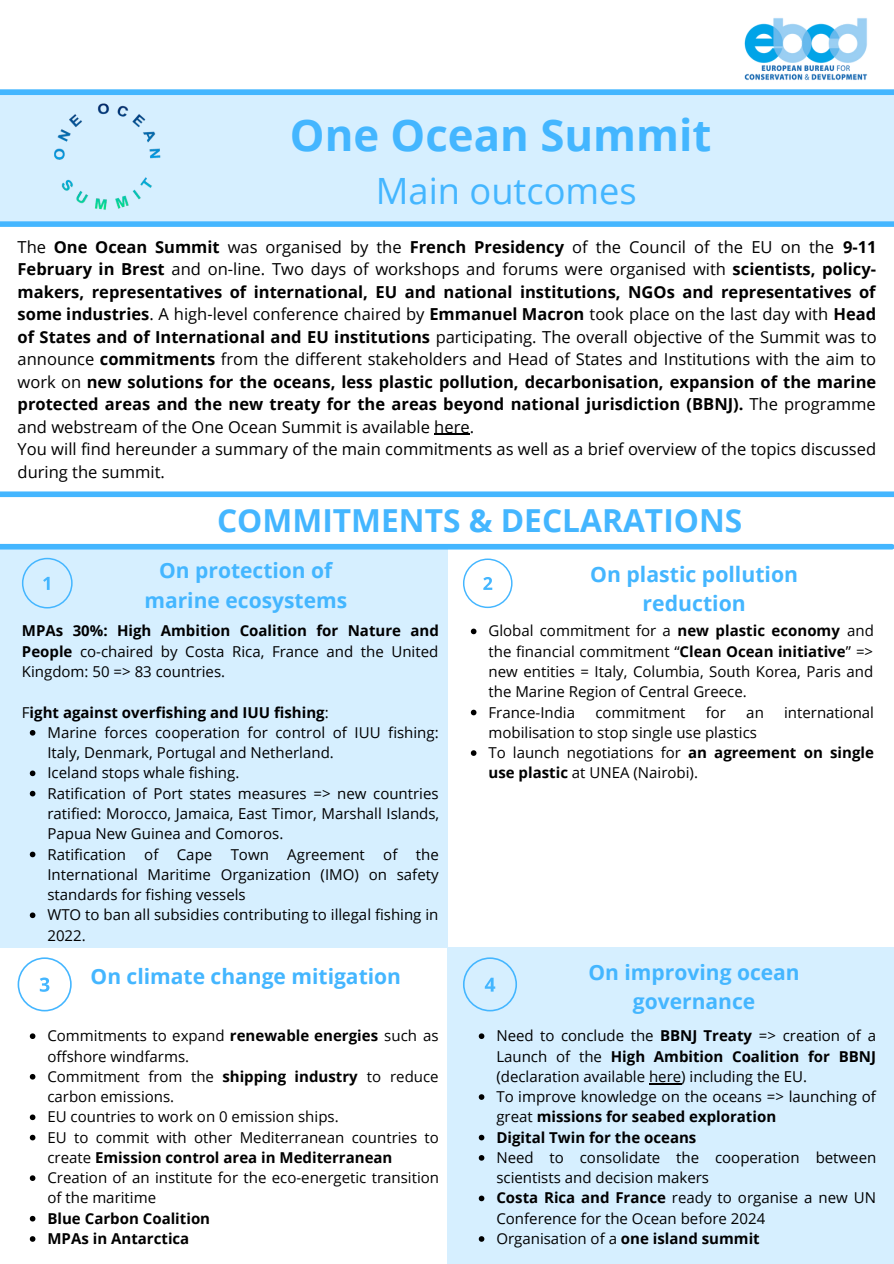
<style>
.page{position:relative;width:894px;height:1264px;background:#fff}
.page>*{position:absolute;margin:0;border:0;box-sizing:border-box;transform-origin:0 0}
.t1{font:700 43.65px "Open Sans";color:#44b6ff}
.t2{font:36.15px "Open Sans";color:#44b6ff}
.t3{font:700 31.65px "Open Sans";color:#44b6ff}
.t4{font:700 21.15px/29.2px "Open Sans";color:#44b6ff;text-align:center}
.t5{font:700 21px/29.2px "Open Sans";color:#44b6ff;text-align:center}
.t6{font:700 16.5px/22.5px "Open Sans";color:#000;text-align:justify}
.t7{font:16.5px/22.5px "Open Sans";color:#000}
.t8{font:15px/20.2px "Open Sans";color:#000}
.t9{font:700 15px "Open Sans";color:#000}
.s1{font-weight:400}
.s2{font-weight:700}
</style>
<div class="page">
<img style="left:744px;top:18px;width:124px;height:63px">
<div style="left:0;top:89px;width:893px;height:132px;background:#d6efff"></div>
<img style="left:54px;top:103px;width:107px;height:107px">
<div style="left:0;top:546px;width:447px;height:401px;background:#d6efff"></div>
<div style="left:447px;top:947px;width:446px;height:316px;background:#d6efff"></div>
<div style="left:0;top:544px;width:891px;height:5px;background:#44b6ff"></div>
<div style="left:0;top:491px;width:893px;height:6px;background:#44b6ff"></div>
<div style="left:0;top:89px;width:893px;height:6px;background:#44b6ff"></div>
<div style="left:0;top:221px;width:893px;height:6px;background:#44b6ff"></div>
<svg style="left:22px;top:558px;width:51px;height:50px"></svg>
<svg style="left:463px;top:558px;width:49px;height:50px"></svg>
<svg style="left:18px;top:957px;width:54px;height:54px"></svg>
<svg style="left:463px;top:957px;width:54px;height:54px"></svg>
<hr style="left:434px;top:434px;width:35px;height:1px;background:#000">
<svg style="left:30px;top:730px;width:5px;height:5px"></svg>
<svg style="left:30px;top:770px;width:5px;height:6px"></svg>
<svg style="left:30px;top:790px;width:5px;height:6px"></svg>
<svg style="left:30px;top:851px;width:5px;height:6px"></svg>
<svg style="left:30px;top:912px;width:5px;height:6px"></svg>
<svg style="left:470px;top:628px;width:6px;height:6px"></svg>
<svg style="left:470px;top:709px;width:6px;height:6px"></svg>
<svg style="left:470px;top:750px;width:6px;height:6px"></svg>
<svg style="left:30px;top:1033px;width:5px;height:6px"></svg>
<svg style="left:30px;top:1074px;width:5px;height:5px"></svg>
<svg style="left:30px;top:1114px;width:5px;height:6px"></svg>
<svg style="left:30px;top:1134px;width:5px;height:6px"></svg>
<svg style="left:30px;top:1175px;width:5px;height:5px"></svg>
<svg style="left:30px;top:1215px;width:5px;height:6px"></svg>
<svg style="left:30px;top:1236px;width:5px;height:5px"></svg>
<svg style="left:478px;top:1033px;width:6px;height:6px"></svg>
<hr style="left:649px;top:1082px;width:32px;height:2px;background:#000">
<svg style="left:478px;top:1094px;width:6px;height:5px"></svg>
<svg style="left:478px;top:1134px;width:6px;height:6px"></svg>
<svg style="left:478px;top:1155px;width:6px;height:5px"></svg>
<svg style="left:478px;top:1195px;width:6px;height:6px"></svg>
<svg style="left:478px;top:1236px;width:6px;height:5px"></svg>
<p class="t1" style="left:290px;top:104px;width:423px">One Ocean Summit</p>
<p class="t2" style="left:376px;top:165px;width:262px">Main outcomes</p>
<p class="t6" style="left:18px;top:235px;width:860px"><span class="s1">The</span> One Ocean Summit <span class="s1">was organised by the</span> French Presidency <span class="s1">of the Council of the EU on the</span> 9-11<br>February in Brest <span class="s1">and on-line. Two days of workshops and forums were organised with</span> scientists, policy&shy;makers, representatives of international, EU and national institutions, NGOs and representatives of some industries<span class="s1">. A high-level conference chaired by</span> Emmanuel Macron <span class="s1">took place on the last day with</span> Head of States and of International and EU institutions <span class="s1">participating. The overall objective of the Summit was to announce</span> commitments <span class="s1">from the different stakeholders and Head of States and Institutions with the aim to work on</span> new solutions for the oceans, less plastic pollution, decarbonisation, expansion of the marine protected areas and the new treaty for the areas beyond national jurisdiction (BBNJ). <span class="s1">The programme and webstream of the One Ocean Summit is available here.</span></p>
<p class="t7" style="left:18px;top:437px;width:859px">You will find hereunder a summary of the main commitments as well as a brief overview of the topics discussed during the summit.</p>
<p class="t3" style="left:217px;top:498px;width:526px">COMMITMENTS &amp; DECLARATIONS</p>
<p class="t5" style="left:144px;top:555px;width:204px">On protection of marine ecosystems</p>
<p class="t4" style="left:590px;top:559px;width:209px">On plastic pollution reduction</p>
<p class="t8" style="left:22px;top:620px;width:418px;text-align:justify"><span class="s2">MPAs 30%: High Ambition Coalition for Nature and People</span> co-chaired by Costa Rica, France and the United Kingdom: 50 =&gt; 83 countries.</p>
<p class="t9" style="left:22px;top:701px;width:308px"><span class="s1">F</span>ight against overfishing and IUU fishing<span class="s1">:</span></p>
<p class="t8" style="left:47px;top:722px;width:392px">Marine forces cooperation for control of IUU fishing:<br>Italy, Denmark, Portugal and Netherland.</p>
<p class="t8" style="left:47px;top:762px;width:193px">Iceland stops whale fishing.</p>
<p class="t8" style="left:47px;top:782px;width:393px;text-align:justify">Ratification of Port states measures =&gt; new countries ratified: Morocco, Jamaica, East Timor, Marshall Islands, Papua New Guinea and Comoros.</p>
<p class="t8" style="left:47px;top:843px;width:393px;text-align:justify">Ratification of Cape Town Agreement of the International Maritime Organization (IMO) on safety standards for fishing vessels</p>
<p class="t8" style="left:47px;top:904px;width:392px">WTO to ban all subsidies contributing to illegal fishing in<br>2022.</p>
<p class="t8" style="left:488px;top:620px;width:387px;text-align:justify">Global commitment for a <span class="s2">new plastic economy</span> and the financial commitment “<span class="s2">Clean Ocean initiative</span>” =&gt; new entities = Italy, Columbia, South Korea, Paris and the Marine Region of Central Greece.</p>
<p class="t8" style="left:488px;top:701px;width:88px">France-India</p>
<p class="t8" style="left:595px;top:701px;width:92px">commitment</p>
<p class="t8" style="left:705px;top:701px;width:22px">for</p>
<p class="t8" style="left:746px;top:701px;width:19px">an</p>
<p class="t8" style="left:783px;top:701px;width:91px">international</p>
<p class="t8" style="left:488px;top:722px;width:270px">mobilisation to stop single use plastics</p>
<p class="t8" style="left:488px;top:742px;width:387px">To launch negotiations for <span class="s2">an agreement on single use plastic</span> at UNEA (Nairobi).</p>
<p class="t5" style="left:91px;top:961px;width:312px">On climate change mitigation</p>
<p class="t5" style="left:588px;top:957px;width:213px">On improving ocean governance</p>
<p class="t8" style="left:47px;top:1025px;width:392px">Commitments to expand <span class="s2">renewable energies</span> such as offshore windfarms.</p>
<p class="t8" style="left:47px;top:1065px;width:392px">Commitment from the <span class="s2">shipping industry</span> to reduce carbon emissions.</p>
<p class="t8" style="left:47px;top:1106px;width:293px">EU countries to work on 0 emission ships.</p>
<p class="t8" style="left:47px;top:1126px;width:393px">EU to commit with other Mediterranean countries to create <span class="s2">Emission control area in Mediterranean</span></p>
<p class="t8" style="left:47px;top:1167px;width:393px">Creation of an institute for the eco-energetic transition of the maritime</p>
<p class="t9" style="left:47px;top:1207px;width:164px">Blue Carbon Coalition</p>
<p class="t9" style="left:47px;top:1227px;width:143px">MPAs in Antarctica</p>
<p class="t8" style="left:496px;top:1025px;width:381px;text-align:justify">Need to conclude the <span class="s2">BBNJ Treaty</span> =&gt; creation of a Launch of the <span class="s2">High Ambition Coalition for BBNJ </span>(declaration available here) including the EU.</p>
<p class="t8" style="left:496px;top:1086px;width:381px">To improve knowledge on the oceans =&gt; launching of great <span class="s2">missions for seabed exploration</span></p>
<p class="t9" style="left:496px;top:1126px;width:201px">Digital Twin for the oceans</p>
<p class="t8" style="left:496px;top:1146px;width:381px">Need to consolidate the cooperation between scientists and decision makers</p>
<p class="t8" style="left:496px;top:1187px;width:381px"><span class="s2">Costa Rica and France</span> ready to organise a new UN<br>Conference for the Ocean before 2024</p>
<p class="t8" style="left:496px;top:1227px;width:265px">Organisation of a <span class="s2">one island summit</span></p>
</div>
